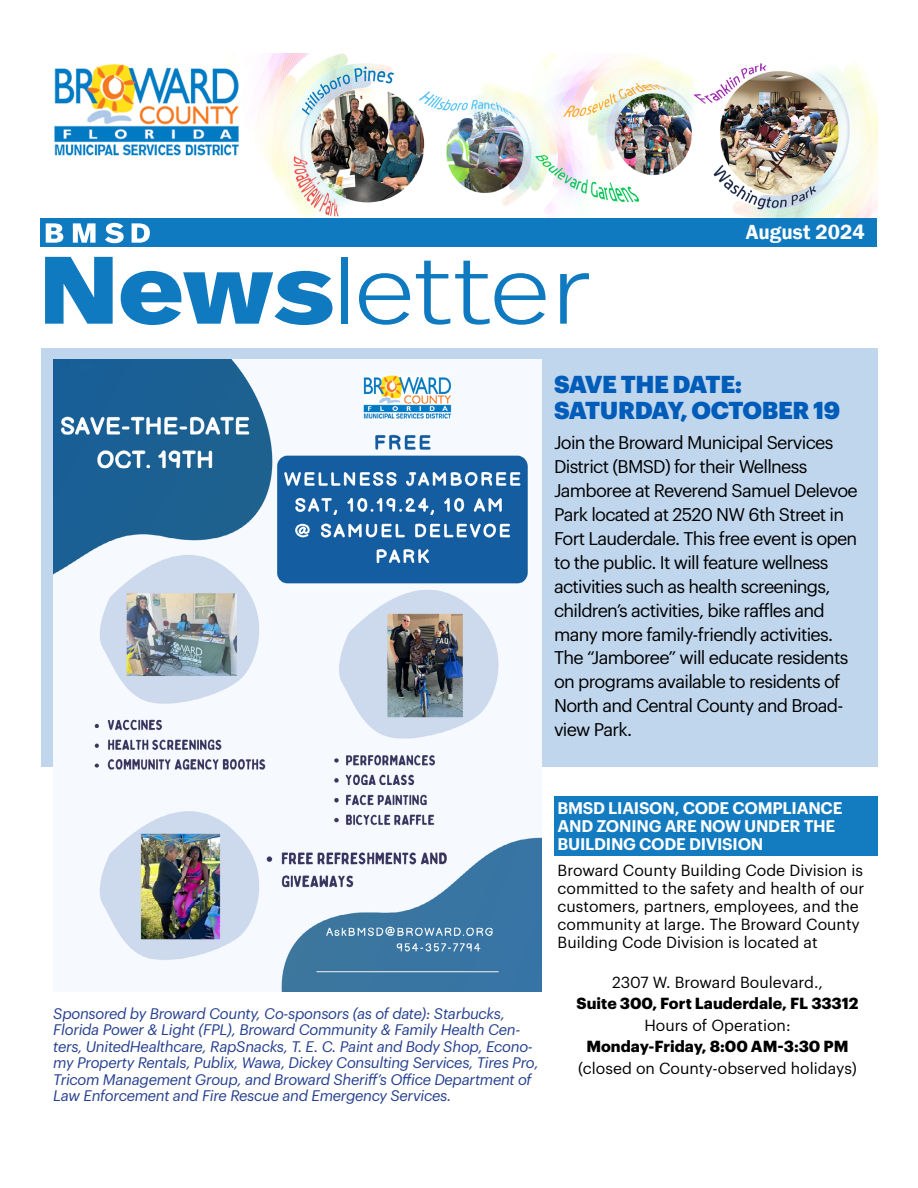
<style>
.page{position:relative;width:918px;height:1188px;background:#fff}
.page>*{position:absolute;margin:0;border:0;box-sizing:border-box;transform-origin:0 0}
.t1{font:900 24px/25.5px "Graphik";letter-spacing:-.015em;color:#005cb9}
.t2{font:600 21px "Franklin Gothic";color:#fff}
.t3{font:18px/24px "Graphik";letter-spacing:-.04em;color:#000}
.t4{font:600 16.5px/18px "Graphik";letter-spacing:-.015em;color:#fff}
.t5{font:15.75px/18px "Graphik";color:#000}
.t6{font:700 15.75px "Graphik";color:#000}
.t7{font:italic 15px/16.5px "Graphik";letter-spacing:-.02em;color:#25408f}
</style>
<div class="page">
<div style="left:41px;top:349px;width:837px;height:418px;background:#c0d6ed"></div>
<img style="left:54px;top:54px;width:823px;height:164px">
<div style="left:40px;top:218px;width:838px;height:29px;background:#107ac0"></div>
<svg style="left:45px;top:257px;width:68px;height:67px"></svg>
<svg style="left:121px;top:271px;width:212px;height:54px"></svg>
<div style="left:342px;top:257px;width:6px;height:67px;background:#107ac0"></div>
<svg style="left:359px;top:273px;width:51px;height:52px"></svg>
<svg style="left:416px;top:261px;width:130px;height:64px"></svg>
<svg style="left:560px;top:273px;width:29px;height:51px"></svg>
<svg style="left:46px;top:223px;width:17px;height:20px"></svg>
<svg style="left:73px;top:223px;width:23px;height:20px"></svg>
<svg style="left:105px;top:223px;width:19px;height:20px"></svg>
<svg style="left:132px;top:223px;width:18px;height:20px"></svg>
<img style="left:53px;top:360px;width:489px;height:632px">
<div style="left:554px;top:796px;width:324px;height:59px;background:#137cc1"></div>
<p class="t2" style="left:746px;top:220px;width:120px">August 2024</p>
<h1 class="t1" style="left:554px;top:369px;width:288px">SAVE THE DATE:<br>SATURDAY, OCTOBER 19</h1>
<p class="t3" style="left:554px;top:429px;width:305px">Join the Broward Municipal Services District (BMSD) for their Wellness Jamboree at Reverend Samuel Delevoe Park located at 2520 NW 6th Street in Fort Lauderdale. This free event is open to the public. It will feature wellness activities such as health screenings, children’s activities, bike raffles and many more family-friendly activities.<br>The “Jamboree” will educate residents on programs available to residents of North and Central County and Broad&shy;view Park.</p>
<p class="t7" style="left:53px;top:1004px;width:487px">Sponsored by Broward County, Co-sponsors (as of date): Starbucks, Florida Power &amp; Light (FPL), Broward Community &amp; Family Health Cen&shy;ters, UnitedHealthcare, RapSnacks, T. E. C. Paint and Body Shop, Econo&shy;my Property Rentals, Publix, Wawa, Dickey Consulting Services, Tires Pro, Tricom Management Group, and Broward Sheriff’s Office Department of Law Enforcement and Fire Rescue and Emergency Services.</p>
<p class="t4" style="left:558px;top:797px;width:286px">BMSD LIAISON, CODE COMPLIANCE<br>AND ZONING ARE NOW UNDER THE<br>BUILDING CODE DIVISION</p>
<p class="t5" style="left:558px;top:860px;width:308px">Broward County Building Code Division is committed to the safety and health of our customers, partners, employees, and the community at large. The Broward County Building Code Division is located at</p>
<p class="t5" style="left:612px;top:972px;width:213px">2307 W. Broward Boulevard.,</p>
<p class="t6" style="left:577px;top:991px;width:283px">Suite 300, Fort Lauderdale, FL 33312</p>
<p class="t5" style="left:644px;top:1015px;width:148px">Hours of Operation:</p>
<p class="t6" style="left:586px;top:1034px;width:264px">Monday-Friday, 8:00 AM-3:30 PM</p>
<p class="t5" style="left:578px;top:1058px;width:280px">(closed on County-observed holidays)</p>
</div>
